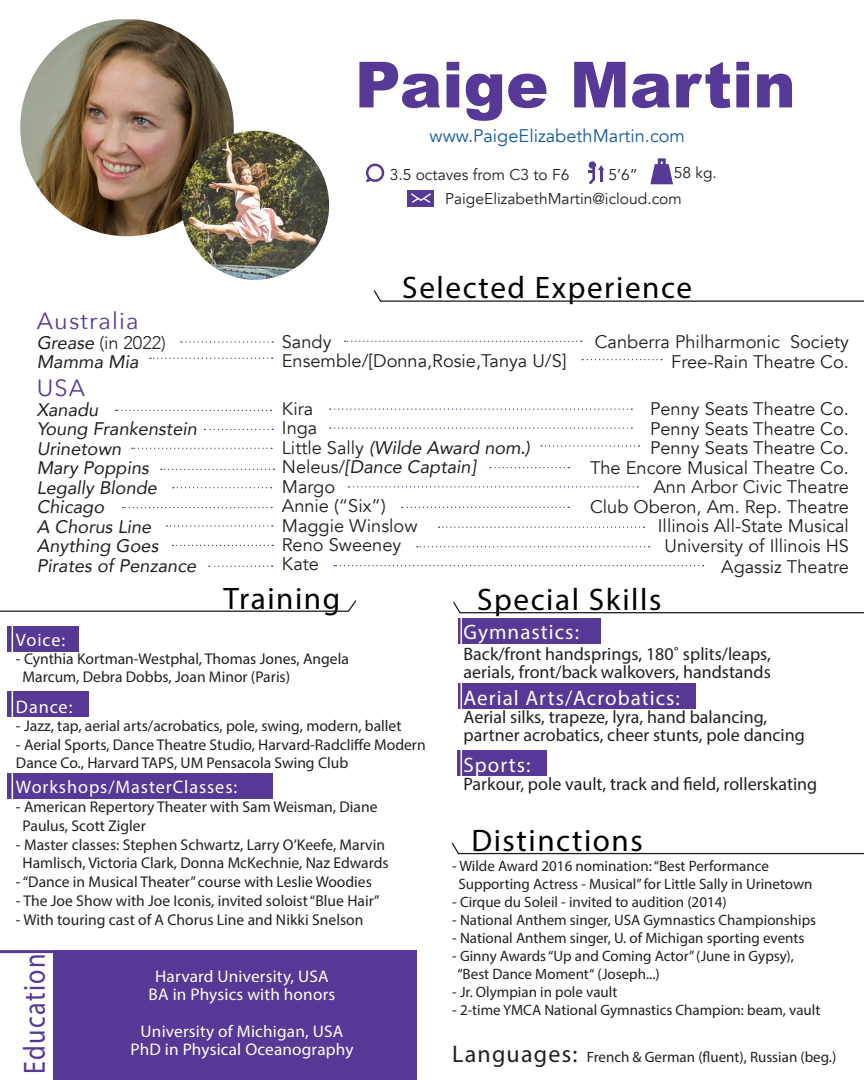
<style>
.page{position:relative;width:864px;height:1080px;background:#fff}
.page>*{position:absolute;margin:0;border:0;box-sizing:border-box;transform-origin:0 0}
.t1{font:900 63.75px "Arial";color:#563896}
.t2{font:31.2px "Myriad Pro";letter-spacing:.05em;color:#000}
.t3{font:30.75px "Myriad Pro";letter-spacing:.05em;color:#563896;scale:.85 1}
.t4{font:23.4px "Avenir Next";letter-spacing:.05em;color:#563896}
.t5{font:21px "Myriad Pro";letter-spacing:.05em;color:#fff}
.t6{font:18.15px "Avenir";color:#231f20}
.t7{font:italic 18.15px "Avenir";color:#231f20}
.t8{font:18.15px "Myriad Pro";letter-spacing:.05em;color:#fff}
.t9{font:18.15px "Avenir";color:#175d9e}
.t10{font:300 18.15px "Avenir";color:#231f20}
.t11{font:18px "Myriad Pro";color:#231f20}
.t12{font:16.95px/18.1px "Myriad Pro";letter-spacing:.01em;color:#fff;text-align:center}
.t13{font:15.6px/18.1px "Myriad Pro";color:#231f20}
.t14{font:15.6px "Avenir";color:#231f20}
.t15{font:15px/18px "Myriad Pro";color:#231f20}
.s1{font-weight:400;font-style:italic}
.s2{font-style:normal}
.s3{font-size:24px}
</style>
<div class="page">
<div style="left:53px;top:950px;width:364px;height:130px;background:#563896"></div>
<div style="left:458px;top:618px;width:143px;height:26px;background:#563896"></div>
<div style="left:458px;top:683px;width:237px;height:25px;background:#563896"></div>
<svg style="left:366px;top:164px;width:18px;height:18px"></svg>
<div style="left:589px;top:161px;width:7px;height:8px;background:#563896;border-radius:50%"></div>
<svg style="left:588px;top:165px;width:16px;height:19px"></svg>
<div style="left:407px;top:190px;width:27px;height:16px;background:#563896"></div>
<svg style="left:411px;top:193px;width:20px;height:10px"></svg>
<svg style="left:650px;top:164px;width:23px;height:20px"></svg>
<div style="left:658px;top:158px;width:8px;height:15px;border:3px solid #563896"></div>
<div style="left:458px;top:750px;width:89px;height:25px;background:#563896"></div>
<svg style="left:0;top:600px;width:357px;height:12px"></svg>
<svg style="left:451px;top:842px;width:413px;height:13px"></svg>
<svg style="left:453px;top:601px;width:411px;height:13px"></svg>
<svg style="left:373px;top:290px;width:491px;height:12px"></svg>
<hr style="left:0;top:950px;width:54px;height:3px;background:#563896">
<img style="left:20px;top:19px;width:214px;height:217px">
<img style="left:181px;top:131px;width:148px;height:149px">
<hr style="left:461px;top:615px;width:1px;height:195px;background:#fff">
<div style="left:7px;top:626px;width:72px;height:25px;background:#563896"></div>
<div style="left:7px;top:692px;width:82px;height:25px;background:#563896"></div>
<div style="left:7px;top:774px;width:266px;height:25px;background:#563896"></div>
<hr style="left:12px;top:622px;width:1px;height:248px;background:#fff">
<svg style="left:123px;top:507px;width:149px;height:1px"></svg>
<svg style="left:417px;top:546px;width:233px;height:1px"></svg>
<svg style="left:349px;top:486px;width:289px;height:2px"></svg>
<svg style="left:166px;top:525px;width:107px;height:2px"></svg>
<svg style="left:439px;top:527px;width:205px;height:1px"></svg>
<svg style="left:173px;top:545px;width:100px;height:1px"></svg>
<svg style="left:132px;top:448px;width:140px;height:1px"></svg>
<svg style="left:541px;top:445px;width:99px;height:2px"></svg>
<svg style="left:402px;top:507px;width:167px;height:1px"></svg>
<svg style="left:161px;top:469px;width:114px;height:1px"></svg>
<svg style="left:490px;top:467px;width:79px;height:1px"></svg>
<svg style="left:116px;top:410px;width:155px;height:1px"></svg>
<svg style="left:330px;top:427px;width:302px;height:2px"></svg>
<svg style="left:173px;top:487px;width:98px;height:1px"></svg>
<svg style="left:204px;top:429px;width:69px;height:1px"></svg>
<svg style="left:330px;top:409px;width:302px;height:1px"></svg>
<svg style="left:150px;top:358px;width:123px;height:1px"></svg>
<svg style="left:582px;top:359px;width:80px;height:1px"></svg>
<svg style="left:209px;top:566px;width:64px;height:1px"></svg>
<svg style="left:334px;top:565px;width:370px;height:1px"></svg>
<svg style="left:345px;top:341px;width:237px;height:1px"></svg>
<svg style="left:181px;top:341px;width:92px;height:2px"></svg>
<p class="t1" style="left:355px;top:38px;width:442px">Paige Martin</p>
<p class="t9" style="left:430px;top:125px;width:257px">www.PaigeElizabethMartin.com</p>
<p class="t14" style="left:608px;top:165px;width:31px">5’6”</p>
<p class="t14" style="left:674px;top:163px;width:45px">58 kg.</p>
<p class="t14" style="left:390px;top:165px;width:181px">3.5 octaves from C3 to F6</p>
<p class="t14" style="left:445px;top:189px;width:238px">PaigeElizabethMartin@icloud.com</p>
<p class="t4" style="left:37px;top:301px;width:104px">Australia</p>
<p class="t10" style="left:37px;top:332px;width:131px"><span class="s1">Grease</span> (in 2022)</p>
<p class="t7" style="left:37px;top:351px;width:103px">Mamma Mia</p>
<p class="t4" style="left:37px;top:368px;width:50px">USA</p>
<p class="t7" style="left:37px;top:398px;width:63px">Xanadu</p>
<p class="t7" style="left:37px;top:418px;width:162px">Young Frankenstein</p>
<p class="t7" style="left:37px;top:437px;width:86px">Urinetown</p>
<p class="t7" style="left:37px;top:457px;width:114px">Mary Poppins</p>
<p class="t7" style="left:37px;top:476px;width:122px">Legally Blonde</p>
<p class="t7" style="left:37px;top:496px;width:69px">Chicago</p>
<p class="t7" style="left:37px;top:515px;width:116px">A Chorus Line</p>
<p class="t7" style="left:37px;top:535px;width:123px">Anything Goes</p>
<p class="t7" style="left:37px;top:554px;width:161px">Pirates of Penzance</p>
<p class="t2" style="left:402px;top:268px;width:291px">Selected Experience</p>
<p class="t6" style="left:282px;top:331px;width:51px">Sandy</p>
<p class="t6" style="left:282px;top:350px;width:286px">Ensemble/[Donna,Rosie,Tanya U/S]</p>
<p class="t6" style="left:282px;top:398px;width:33px">Kira</p>
<p class="t6" style="left:282px;top:417px;width:37px">Inga</p>
<p class="t7" style="left:282px;top:436px;width:250px"><span class="s2">Little Sally</span> (Wilde Award nom.)</p>
<p class="t7" style="left:282px;top:456px;width:195px"><span class="s2">Neleus/</span>[Dance Captain]</p>
<p class="t6" style="left:282px;top:476px;width:55px">Margo</p>
<p class="t6" style="left:282px;top:495px;width:105px">Annie (“Six”)</p>
<p class="t6" style="left:282px;top:515px;width:137px">Maggie Winslow</p>
<p class="t6" style="left:282px;top:534px;width:121px">Reno Sweeney</p>
<p class="t6" style="left:282px;top:553px;width:39px">Kate</p>
<p class="t6" style="left:595px;top:331px;width:256px">Canberra Philharmonic Society</p>
<p class="t6" style="left:671px;top:351px;width:179px">Free-Rain Theatre Co.</p>
<p class="t6" style="left:650px;top:398px;width:200px">Penny Seats Theatre Co.</p>
<p class="t6" style="left:650px;top:418px;width:200px">Penny Seats Theatre Co.</p>
<p class="t6" style="left:650px;top:437px;width:200px">Penny Seats Theatre Co.</p>
<p class="t6" style="left:590px;top:457px;width:260px">The Encore Musical Theatre Co.</p>
<p class="t6" style="left:653px;top:476px;width:197px">Ann Arbor Civic Theatre</p>
<p class="t6" style="left:590px;top:496px;width:260px">Club Oberon, Am. Rep. Theatre</p>
<p class="t6" style="left:658px;top:515px;width:193px">Illinois All-State Musical</p>
<p class="t6" style="left:665px;top:535px;width:186px">University of Illinois HS</p>
<p class="t6" style="left:721px;top:555px;width:129px">Agassiz Theatre</p>
<p class="t2" style="left:223px;top:579px;width:118px">Training</p>
<p class="t2" style="left:477px;top:581px;width:186px">Special Skills</p>
<p class="t8" style="left:16px;top:628px;width:51px">Voice:</p>
<p class="t13" style="left:16px;top:649px;width:335px">- Cynthia Kortman-Westphal, Thomas Jones, Angela</p>
<p class="t13" style="left:23px;top:667px;width:269px">Marcum, Debra Dobbs, Joan Minor (Paris)</p>
<p class="t8" style="left:16px;top:696px;width:58px">Dance:</p>
<p class="t13" style="left:16px;top:717px;width:387px">- Jazz, tap, aerial arts/acrobatics, pole, swing, modern, ballet</p>
<p class="t13" style="left:16px;top:735px;width:411px">- Aerial Sports, Dance Theatre Studio, Harvard-Radcliffe Modern<br>Dance Co., Harvard TAPS, UM Pensacola Swing Club</p>
<p class="t8" style="left:16px;top:776px;width:223px">Workshops/MasterClasses:</p>
<p class="t13" style="left:16px;top:798px;width:363px">- American Repertory Theater with Sam Weisman, Diane</p>
<p class="t13" style="left:23px;top:816px;width:125px">Paulus, Scott Zigler</p>
<p class="t13" style="left:16px;top:835px;width:374px;line-height:18.8px;text-align:center">- Master classes: Stephen Schwartz, Larry O’Keefe, Marvin<br>Hamlisch, Victoria Clark, Donna McKechnie, Naz Edwards</p>
<p class="t13" style="left:16px;top:873px;width:357px">- “Dance in Musical Theater” course with Leslie Woodies</p>
<p class="t13" style="left:16px;top:891px;width:365px">- The Joe Show with Joe Iconis, invited soloist “Blue Hair”</p>
<p class="t13" style="left:16px;top:910px;width:349px">- With touring cast of A Chorus Line and Nikki Snelson</p>
<p class="t3" style="left:16px;top:1074px;width:142px;rotate:-90deg">Education</p>
<p class="t12" style="left:155px;top:967px;width:175px">Harvard University, USA</p>
<p class="t12" style="left:149px;top:985px;width:188px">BA in Physics with honors</p>
<p class="t12" style="left:130px;top:1022px;width:224px">University of Michigan, USA<br>PhD in Physical Oceanography</p>
<p class="t5" style="left:464px;top:619px;width:117px">Gymnastics:</p>
<p class="t11" style="left:464px;top:643px;width:309px">Back/front handsprings, 180˚ splits/leaps,</p>
<p class="t11" style="left:464px;top:661px;width:309px">aerials, front/back walkovers, handstands</p>
<p class="t5" style="left:464px;top:685px;width:218px">Aerial Arts/Acrobatics:</p>
<p class="t11" style="left:464px;top:706px;width:305px">Aerial silks, trapeze, lyra, hand balancing,</p>
<p class="t11" style="left:464px;top:724px;width:343px">partner acrobatics, cheer stunts, pole dancing</p>
<p class="t5" style="left:464px;top:752px;width:69px">Sports:</p>
<p class="t11" style="left:464px;top:773px;width:355px">Parkour, pole vault, track and field, rollerskating</p>
<p class="t2" style="left:471px;top:821px;width:173px">Distinctions</p>
<p class="t15" style="left:459px;top:857px;width:355px;text-indent:-6px">- Wilde Award 2016 nomination: “Best Performance<br>Supporting Actress - Musical” for Little Sally in Urinetown</p>
<p class="t15" style="left:452px;top:893px;width:276px">- Cirque du Soleil - invited to audition (2014)</p>
<p class="t15" style="left:452px;top:911px;width:365px">- National Anthem singer, USA Gymnastics Championships</p>
<p class="t15" style="left:452px;top:929px;width:354px">- National Anthem singer, U. of Michigan sporting events</p>
<p class="t15" style="left:452px;top:947px;width:343px">- Ginny Awards “Up and Coming Actor” (June in Gypsy),</p>
<p class="t15" style="left:457px;top:965px;width:204px">“Best Dance Moment“ (Joseph...)</p>
<p class="t15" style="left:452px;top:983px;width:167px">- Jr. Olympian in pole vault</p>
<p class="t15" style="left:452px;top:1001px;width:370px">- 2-time YMCA National Gymnastics Champion: beam, vault</p>
<p class="t15" style="left:452px;top:1048px;width:386px"><span class="s3">Languages:</span> French &amp; German (fluent), Russian (beg.)</p>
</div>
